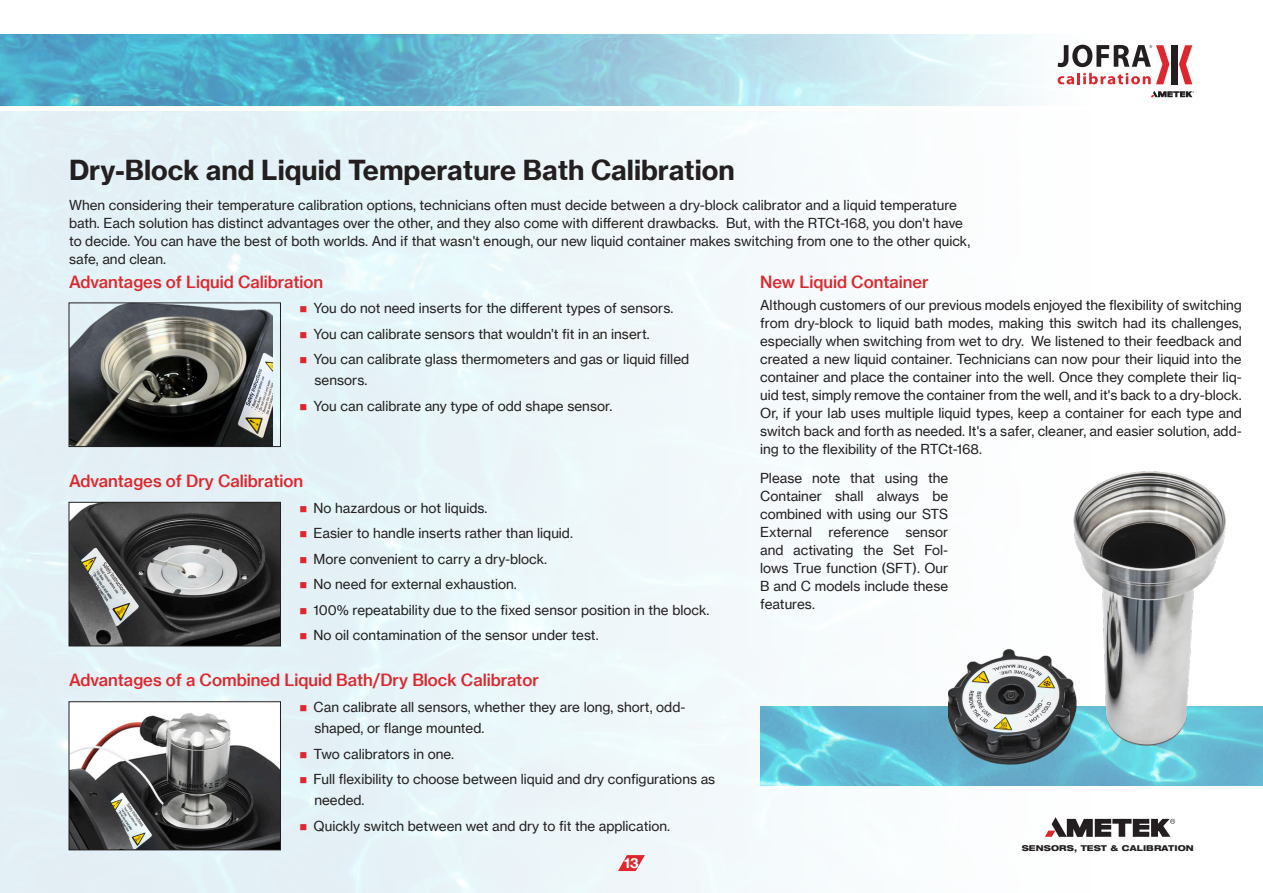
<style>
.page{position:relative;width:1263px;height:893px;background:#fff}
.page>*{position:absolute;margin:0;border:0;box-sizing:border-box;transform-origin:0 0}
.t1{font:700 27px "Neue Haas Grotesk Text Pro";color:#231f20}
.Body_Copy{font:500 16.5px "Neue Haas Grotesk Text Pro";color:#dc272d}
.Body_Copy-2{font:13.5px/18px "Neue Haas Grotesk Text Pro";color:#231f20}
.t2{font:700 13.5px "Neue Haas Grotesk Text Pro";color:#fff}
.t3{font:800 expanded 8.1px "Helvetica Neue LT Pro";letter-spacing:.015em;color:#231f20}
.s1{color:#dc272d}
</style>
<div class="page">
<img style="left:0;top:35px;width:1193px;height:71px">
<div style="left:0;top:108px;width:1263px;height:785px;background:linear-gradient(to right,#dceef4,#fff)"></div>
<div style="left:0;top:106px;width:1213px;height:5px;background:#fff"></div>
<img style="left:760px;top:707px;width:188px;height:78px">
<img style="left:71px;top:305px;width:202px;height:140px">
<div style="left:69px;top:303px;width:212px;height:144px;border:1px solid #231f20"></div>
<img style="left:71px;top:504px;width:208px;height:140px">
<div style="left:69px;top:502px;width:212px;height:144px;border:1px solid #231f20"></div>
<img style="left:71px;top:704px;width:208px;height:144px">
<div style="left:69px;top:702px;width:212px;height:148px;border:1px solid #231f20"></div>
<svg style="left:1045px;top:831px;width:130px;height:6px"></svg>
<svg style="left:1151px;top:91px;width:43px;height:6px"></svg>
<div style="left:1171px;top:45px;width:7px;height:39px;background:#231f20"></div>
<svg style="left:1179px;top:45px;width:13px;height:39px"></svg>
<svg style="left:1057px;top:45px;width:112px;height:39px"></svg>
<svg style="left:618px;top:855px;width:27px;height:16px"></svg>
<img style="left:948px;top:472px;width:315px;height:359px">
<p class="t1" style="left:69px;top:153px;width:667px">Dry-Block and Liquid Temperature Bath Calibration</p>
<p class="Body_Copy-2" style="left:69px;top:196px;width:903px">When considering their temperature calibration options, technicians often must decide between a dry-block calibrator and a liquid temperature bath. Each solution has distinct advantages over the other, and they also come with different drawbacks. But, with the RTCt-168, you don't have to decide. You can have the best of both worlds. And if that wasn't enough, our new liquid container makes switching from one to the other quick, safe, and clean.</p>
<p class="Body_Copy" style="left:69px;top:271px;width:256px">Advantages of Liquid Calibration</p>
<p class="Body_Copy" style="left:760px;top:271px;width:170px">New Liquid Container</p>
<p class="Body_Copy-2" style="left:760px;top:296px;width:483px;text-align:justify">Although customers of our previous models enjoyed the flexibility of switching from dry-block to liquid bath modes, making this switch had its challenges, especially when switching from wet to dry. We listened to their feedback and created a new liquid container. Technicians can now pour their liquid into the container and place the container into the well. Once they complete their liq&shy;uid test, simply remove the container from the well, and it's back to a dry-block.<br>Or, if your lab uses multiple liquid types, keep a container for each type and switch back and forth as needed. It's a safer, cleaner, and easier solution, add&shy;ing to the flexibility of the RTCt-168.</p>
<p class="Body_Copy-2" style="left:760px;top:469px;width:190px;text-align:justify">Please note that using the Container shall always be combined with using our STS External reference sensor and activating the Set Fol&shy;lows True function (SFT). Our B and C models include these features.</p>
<p class="Body_Copy-2" style="left:299px;top:299px;width:375px"><span class="s1">■</span> You do not need inserts for the different types of sensors.</p>
<p class="Body_Copy-2" style="left:299px;top:325px;width:352px"><span class="s1">■</span> You can calibrate sensors that wouldn’t fit in an insert.</p>
<p class="Body_Copy-2" style="left:314px;top:349px;width:376px;line-height:21px;text-indent:-15px"><span class="s1">■</span> You can calibrate glass thermometers and gas or liquid filled sensors.</p>
<p class="Body_Copy-2" style="left:299px;top:397px;width:315px"><span class="s1">■</span> You can calibrate any type of odd shape sensor.</p>
<p class="Body_Copy" style="left:69px;top:471px;width:236px">Advantages of Dry Calibration</p>
<p class="Body_Copy-2" style="left:299px;top:499px;width:190px"><span class="s1">■</span> No hazardous or hot liquids.</p>
<p class="Body_Copy-2" style="left:299px;top:524px;width:275px"><span class="s1">■</span> Easier to handle inserts rather than liquid.</p>
<p class="Body_Copy-2" style="left:299px;top:550px;width:249px"><span class="s1">■</span> More convenient to carry a dry-block.</p>
<p class="Body_Copy-2" style="left:299px;top:575px;width:219px"><span class="s1">■</span> No need for external exhaustion.</p>
<p class="Body_Copy-2" style="left:299px;top:601px;width:411px"><span class="s1">■</span> 100% repeatability due to the fixed sensor position in the block.</p>
<p class="Body_Copy-2" style="left:299px;top:626px;width:301px"><span class="s1">■</span> No oil contamination of the sensor under test.</p>
<p class="Body_Copy" style="left:69px;top:670px;width:471px">Advantages of a Combined Liquid Bath/Dry Block Calibrator</p>
<p class="Body_Copy-2" style="left:314px;top:697px;width:372px;line-height:21px;text-indent:-15px"><span class="s1">■</span> Can calibrate all sensors, whether they are long, short, odd&shy;shaped, or flange mounted.</p>
<p class="Body_Copy-2" style="left:299px;top:745px;width:156px"><span class="s1">■</span> Two calibrators in one.</p>
<p class="Body_Copy-2" style="left:314px;top:769px;width:402px;line-height:21px;text-indent:-15px"><span class="s1">■</span> Full flexibility to choose between liquid and dry configurations as needed.</p>
<p class="Body_Copy-2" style="left:299px;top:817px;width:372px"><span class="s1">■</span> Quickly switch between wet and dry to fit the application.</p>
<p class="t2" style="left:624px;top:854px;width:16px">13</p>
<p class="t3" style="left:1022px;top:843px;width:174px">SENSORS, TEST &amp; CALIBRATION</p>
</div>
